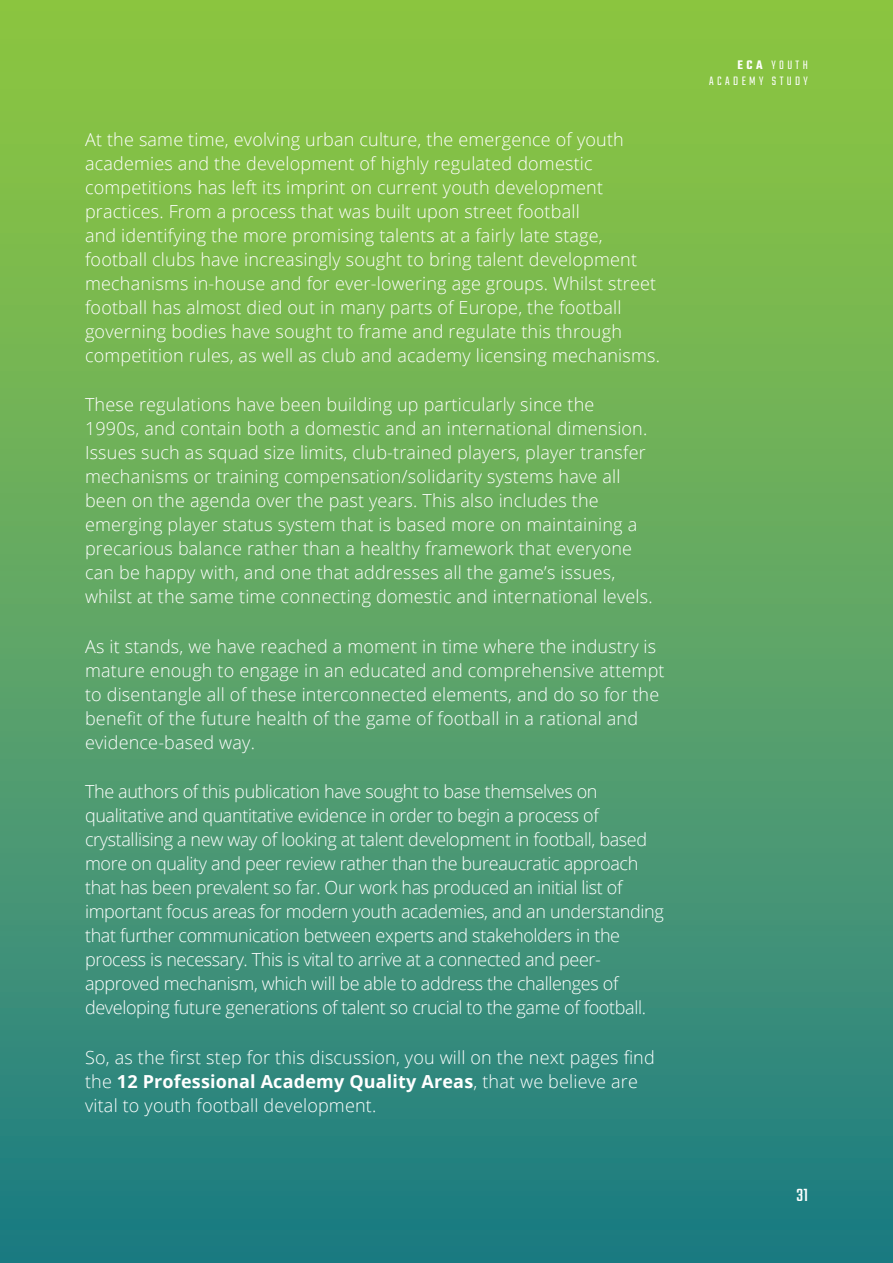
<style>
.page{position:relative;width:893px;height:1263px;background:#fff}
.page>*{position:absolute;margin:0;border:0;box-sizing:border-box;transform-origin:0 0}
.t1{font:19.5px "Teko";color:#fff}
.t2{font:300 18px/24px "Open Sans";letter-spacing:.01em;color:#fff}
.t3{font:300 18px/24px "Open Sans";letter-spacing:-.02em;color:#fff}
.t4{font:300 13.5px/16.2px "Teko";letter-spacing:.25em;color:#fff;text-align:right}
.s1{font-weight:700}
.s2{font-weight:600}
</style>
<div class="page">
<div style="left:0;top:0;width:893px;height:1263px;background:linear-gradient(to bottom,#95ca3f,#217d88)"></div>
<p class="t2" style="left:85px;top:127px;width:576px">At the same time, evolving urban culture, the emergence of youth academies and the development of highly regulated domestic competitions has left its imprint on current youth development practices. From a process that was built upon street football<br>and identifying the more promising talents at a fairly late stage, football clubs have increasingly sought to bring talent development mechanisms in-house and for ever-lowering age groups. Whilst street football has almost died out in many parts of Europe, the football governing bodies have sought to frame and regulate this through competition rules, as well as club and academy licensing mechanisms.</p>
<p class="t2" style="left:85px;top:392px;width:569px">These regulations have been building up particularly since the 1990s, and contain both a domestic and an international dimension.<br>Issues such as squad size limits, club-trained players, player transfer mechanisms or training compensation/solidarity systems have all been on the agenda over the past years. This also includes the emerging player status system that is based more on maintaining a precarious balance rather than a healthy framework that everyone can be happy with, and one that addresses all the game’s issues, whilst at the same time connecting domestic and international levels.</p>
<p class="t2" style="left:85px;top:634px;width:581px">As it stands, we have reached a moment in time where the industry is mature enough to engage in an educated and comprehensive attempt to disentangle all of these interconnected elements, and do so for the benefit of the future health of the game of football in a rational and evidence-based way.</p>
<p class="t3" style="left:85px;top:779px;width:580px">The authors of this publication have sought to base themselves on qualitative and quantitative evidence in order to begin a process of crystallising a new way of looking at talent development in football, based more on quality and peer review rather than the bureaucratic approach that has been prevalent so far. Our work has produced an initial list of important focus areas for modern youth academies, and an understanding that further communication between experts and stakeholders in the process is necessary. This is vital to arrive at a connected and peer&shy;approved mechanism, which will be able to address the challenges of developing future generations of talent so crucial to the game of football.</p>
<p class="t2" style="left:85px;top:1045px;width:571px">So, as the first step for this discussion, you will on the next pages find the <span class="s1">12 Professional Academy Quality Areas</span>, that we believe are vital to youth football development.</p>
<p class="t4" style="left:709px;top:57px;width:100px"><span class="s2">ECA</span> YOUTH<br>ACADEMY STUDY</p>
<p class="t1" style="left:796px;top:1184px;width:13px">31</p>
</div>
